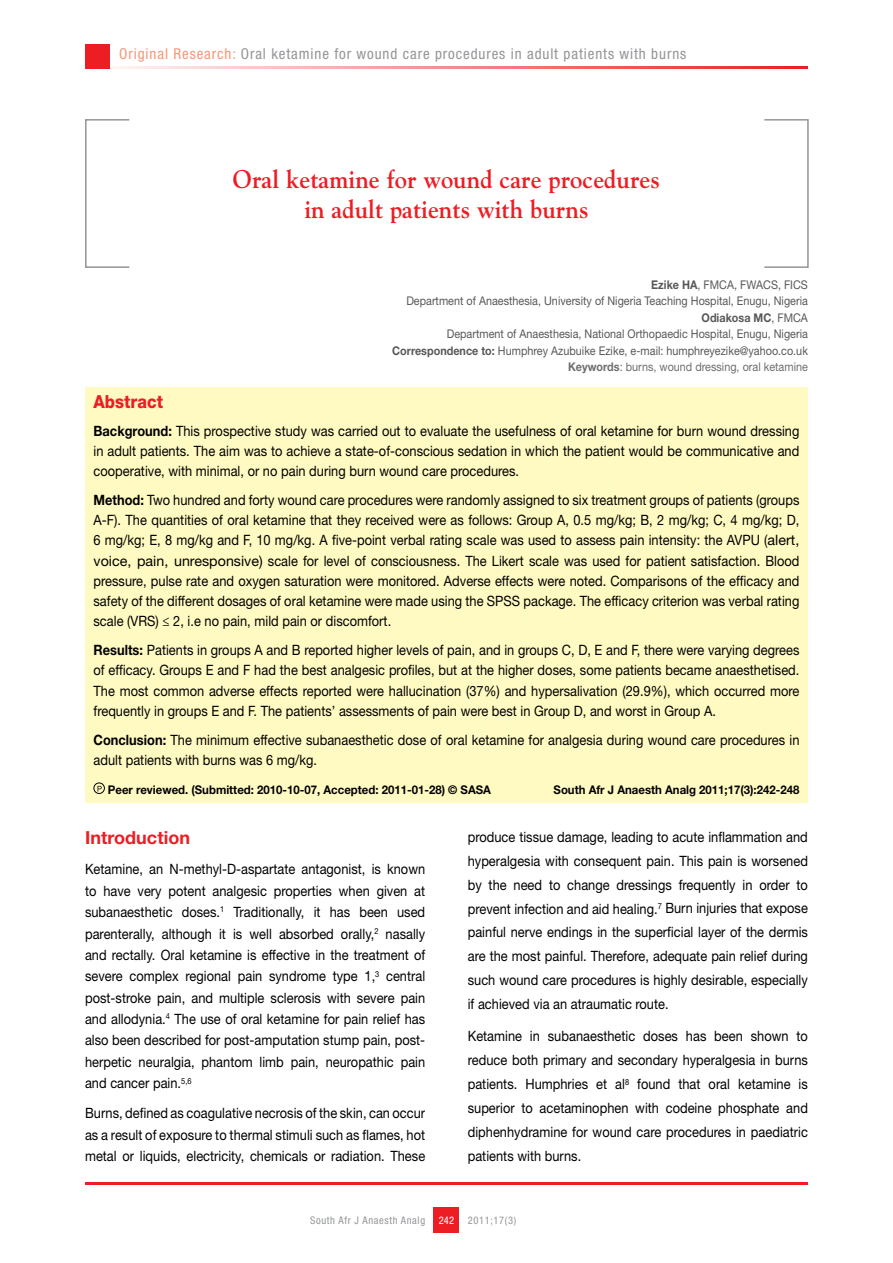
<style>
.page{position:relative;width:893px;height:1263px;background:#fff}
.page>*{position:absolute;margin:0;border:0;box-sizing:border-box;transform-origin:0 0}
.t1{font:700 25.5px/30px "Goudy";color:#ed1d24;text-align:center;scale:.96 1}
.t2{font:700 18px "Helvetica Neue LT Std";color:#ed1d24}
.t3{font:800 18px "Helvetica Neue LT Std";color:#ed1d24;scale:.9 1}
.t4{font:condensed 15px "Helvetica Neue LT Std";letter-spacing:.06em;color:#939598}
.t5{font:14.25px/21.5px "Helvetica Neue LT Std";color:#000;text-align:justify;scale:.9 1}
.t6{font:12px/16.5px "Helvetica Neue LT Std";color:#585858;text-align:right;scale:.9 1}
.t7{font:700 12px "Helvetica Neue LT Std";color:#000;scale:.95 1}
.t8{font:condensed 10.5px "Helvetica Neue LT Std";letter-spacing:.06em;color:#939598}
.t9{font:condensed 10.5px "Helvetica Neue LT Std";color:#fff}
.s1{color:#f79679}
.s2{font-weight:700}
.s3{font-weight:700;color:#6d6e71}
.s4{color:#6d6e71}
</style>
<div class="page">
<hr style="left:85px;top:66px;width:723px;height:2px;background:#ed1d24">
<div style="left:85px;top:44px;width:24px;height:24px;background:#ed1d24"></div>
<div style="left:434px;top:1208px;width:25px;height:25px;background:#ed1d24"></div>
<hr style="left:85px;top:1182px;width:723px;height:2px;background:#ed1d24">
<div style="left:764px;top:119px;width:45px;height:149px;border:2px solid #939598"></div>
<div style="left:85px;top:119px;width:45px;height:149px;border:2px solid #939598"></div>
<div style="left:85px;top:387px;width:723px;height:416px;background:#fffac2"></div>
<div style="left:94px;top:783px;width:11px;height:11px;border:1px solid #000;border-radius:50%"></div>
<svg style="left:98px;top:786px;width:4px;height:6px"></svg>
<p class="t4" style="left:119px;top:45px;width:568px"><span class="s1">Original Research:</span> Oral ketamine for wound care procedures in adult patients with burns</p>
<h1 class="t1" style="left:233px;top:164px;width:446px">Oral ketamine for wound care procedures in adult patients with burns</h1>
<p class="t6" style="left:392px;top:276px;width:463px"><span class="s2">Ezike HA</span>, FMCA, FWACS, FICS<br>Department of Anaesthesia, University of Nigeria Teaching Hospital, Enugu, Nigeria <span class="s2">Odiakosa MC</span>, FMCA<br>Department of Anaesthesia, National Orthopaedic Hospital, Enugu, Nigeria <span class="s2">Correspondence to:</span> Humphrey Azubuike Ezike, e-mail: humphreyezike@yahoo.co.uk <span class="s3">Keywords</span><span class="s4">: burns, wound dressing, oral ketamine</span></p>
<p class="t3" style="left:94px;top:391px;width:79px">Abstract</p>
<p class="t5" style="left:94px;top:420px;width:786px;line-height:20.2px"><span class="s2">Background:</span> This prospective study was carried out to evaluate the usefulness of oral ketamine for burn wound dressing in adult patients. The aim was to achieve a state-of-conscious sedation in which the patient would be communicative and cooperative, with minimal, or no pain during burn wound care procedures.</p>
<p class="t5" style="left:94px;top:489px;width:786px;line-height:20.2px"><span class="s2">Method:</span> Two hundred and forty wound care procedures were randomly assigned to six treatment groups of patients (groups A-F). The quantities of oral ketamine that they received were as follows: Group A, 0.5 mg/kg; B, 2 mg/kg; C, 4 mg/kg; D, 6 mg/kg; E, 8 mg/kg and F, 10 mg/kg. A five-point verbal rating scale was used to assess pain intensity: the AVPU (alert, voice, pain, unresponsive) scale for level of consciousness. The Likert scale was used for patient satisfaction. Blood pressure, pulse rate and oxygen saturation were monitored. Adverse effects were noted. Comparisons of the efficacy and safety of the different dosages of oral ketamine were made using the SPSS package. The efficacy criterion was verbal rating scale (VRS) ≤ 2, i.e no pain, mild pain or discomfort.</p>
<p class="t5" style="left:94px;top:640px;width:786px;line-height:20.2px"><span class="s2">Results:</span> Patients in groups A and B reported higher levels of pain, and in groups C, D, E and F, there were varying degrees of efficacy. Groups E and F had the best analgesic profiles, but at the higher doses, some patients became anaesthetised.<br>The most common adverse effects reported were hallucination (37%) and hypersalivation (29.9%), which occurred more frequently in groups E and F. The patients’ assessments of pain were best in Group D, and worst in Group A.</p>
<p class="t5" style="left:94px;top:729px;width:786px;line-height:20.2px"><span class="s2">Conclusion:</span> The minimum effective subanaesthetic dose of oral ketamine for analgesia during wound care procedures in adult patients with burns was 6 mg/kg.</p>
<p class="t7" style="left:108px;top:782px;width:405px">Peer reviewed. (Submitted: 2010-10-07, Accepted: 2011-01-28) © SASA</p>
<p class="t7" style="left:554px;top:782px;width:260px">South Afr J Anaesth Analg 2011;17(3):242-248</p>
<p class="t2" style="left:85px;top:827px;width:107px">Introduction</p>
<p class="t5" style="left:85px;top:858px;width:379px">Ketamine, an N-methyl-D-aspartate antagonist, is known to have very potent analgesic properties when given at subanaesthetic doses.<sup>1</sup> Traditionally, it has been used parenterally, although it is well absorbed orally,<sup>2</sup> nasally and rectally. Oral ketamine is effective in the treatment of severe complex regional pain syndrome type 1,<sup>3</sup> central post-stroke pain, and multiple sclerosis with severe pain and allodynia.<sup>4</sup> The use of oral ketamine for pain relief has also been described for post-amputation stump pain, post&shy;herpetic neuralgia, phantom limb pain, neuropathic pain and cancer pain.<sup>5,6</sup></p>
<p class="t5" style="left:85px;top:1102px;width:379px">Burns, defined as coagulative necrosis of the skin, can occur as a result of exposure to thermal stimuli such as flames, hot metal or liquids, electricity, chemicals or radiation. These</p>
<p class="t5" style="left:468px;top:825px;width:379px;line-height:23.9px">produce tissue damage, leading to acute inflammation and hyperalgesia with consequent pain. This pain is worsened by the need to change dressings frequently in order to prevent infection and aid healing.<sup>7</sup> Burn injuries that expose painful nerve endings in the superficial layer of the dermis are the most painful. Therefore, adequate pain relief during such wound care procedures is highly desirable, especially if achieved via an atraumatic route.</p>
<p class="t5" style="left:468px;top:1024px;width:379px;line-height:23.9px">Ketamine in subanaesthetic doses has been shown to reduce both primary and secondary hyperalgesia in burns patients. Humphries et al<sup>8</sup> found that oral ketamine is superior to acetaminophen with codeine phosphate and diphenhydramine for wound care procedures in paediatric patients with burns.</p>
<p class="t8" style="left:310px;top:1214px;width:117px">South Afr J Anaesth Analg</p>
<p class="t9" style="left:439px;top:1214px;width:17px">242</p>
<p class="t8" style="left:468px;top:1214px;width:50px">2011;17(3)</p>
</div>
